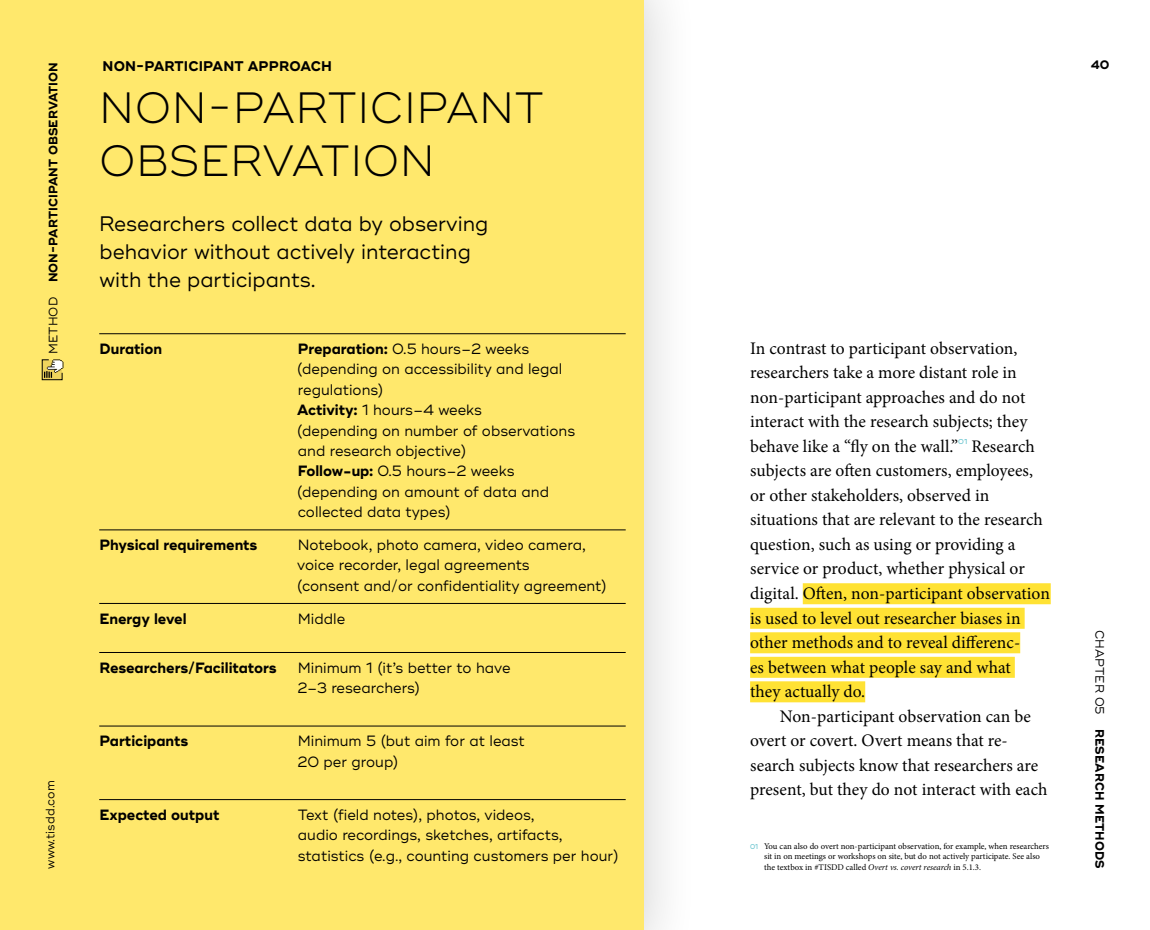
<style>
.page{position:relative;width:1150px;height:930px;background:#fff}
.page>*{position:absolute;margin:0;border:0;box-sizing:border-box;transform-origin:0 0}
._2_Headline_Normal{font:300 43.75px/52.5px "Ridley Grotesk";letter-spacing:.01em;color:#000;scale:.96 1}
._3_Introduction{font:21px/28px "Ridley Grotesk";color:#000;scale:.96 1}
.text_wo__indent{font:17.68px/24.5px "Minion Pro";letter-spacing:.005em;color:#000}
.text_w__indent{font:17.68px/24.5px "Minion Pro";color:#000}
.info_insert_listing{font:14.88px/20.5px "Ridley Grotesk";color:#000;scale:.96 1}
.info_insert_listing-2{font:700 14.88px "Ridley Grotesk";color:#000;scale:.96 1}
._1_Methods_Catchline{font:700 14px "Ridley Grotesk";letter-spacing:.01em;color:#000;scale:.96 1}
.t1{font:700 12.25px "Ridley Grotesk";letter-spacing:.01em;color:#000;scale:.96 1}
.t2{font:12.25px "Ridley Grotesk";letter-spacing:.01em;color:#000;scale:.96 1}
.Footnote{font:8.75px/10.5px "Minion Pro";color:#000}
.text_wo__indent-2{font:500 7.17px "Ridley Grotesk";color:#63c2cd}
.s1{font-weight:400}
.s2{font-weight:700}
.s3{font-family:"Ridley Grotesk";font-weight:500;font-size:7px;color:#63c2cd}
.s4{font-style:italic}
</style>
<div class="page">
<div style="left:0;top:0;width:699px;height:929px;background:#000;opacity:.2"></div>
<div style="left:0;top:0;width:644px;height:929px;background:#ffe86c"></div>
<svg style="left:41px;top:359px;width:22px;height:21px"></svg>
<div style="left:803px;top:583px;width:248px;height:21px;background:#ffe234"></div>
<div style="left:750px;top:607px;width:274px;height:21px;background:#ffe234"></div>
<div style="left:750px;top:632px;width:270px;height:21px;background:#ffe234"></div>
<div style="left:750px;top:656px;width:265px;height:21px;background:#ffe234"></div>
<div style="left:750px;top:681px;width:115px;height:21px;background:#ffe234"></div>
<hr style="left:99px;top:333px;width:527px;height:1px;background:#000">
<hr style="left:99px;top:529px;width:527px;height:1px;background:#000">
<hr style="left:99px;top:603px;width:527px;height:1px;background:#000">
<hr style="left:99px;top:652px;width:527px;height:1px;background:#000">
<hr style="left:99px;top:725px;width:527px;height:1px;background:#000">
<hr style="left:99px;top:799px;width:527px;height:1px;background:#000">
<p class="t1" style="left:46px;top:354px;width:305px;rotate:-90deg"><span class="s1">METHOD</span> NON-PARTICIPANT OBSERVATION</p>
<p class="t2" style="left:43px;top:868px;width:93px;rotate:-90deg">www.tisdd.com</p>
<p class="_1_Methods_Catchline" style="left:103px;top:57px;width:240px">NON-PARTICIPANT APPROACH</p>
<p class="_2_Headline_Normal" style="left:99px;top:83px;width:465px">NON-PARTICIPANT<br>OBSERVATION</p>
<p class="_3_Introduction" style="left:99px;top:210px;width:407px">Researchers collect data by observing behavior without actively interacting with the participants.</p>
<p class="info_insert_listing-2" style="left:99px;top:339px;width:67px">Duration</p>
<p class="info_insert_listing" style="left:297px;top:338px;width:291px"><span class="s2">Preparation:</span> 0.5 hours–2 weeks (depending on accessibility and legal regulations)<br><span class="s2">Activity:</span> 1 hours–4 weeks<br>(depending on number of observations and research objective)<br><span class="s2">Follow-up:</span> 0.5 hours–2 weeks (depending on amount of data and collected data types)</p>
<p class="info_insert_listing-2" style="left:99px;top:535px;width:166px">Physical requirements</p>
<p class="info_insert_listing" style="left:297px;top:534px;width:324px">Notebook, photo camera, video camera, voice recorder, legal agreements<br>(consent and/or confidentiality agreement)</p>
<p class="info_insert_listing-2" style="left:99px;top:609px;width:92px">Energy level</p>
<p class="info_insert_listing" style="left:298px;top:608px;width:51px">Middle</p>
<p class="info_insert_listing-2" style="left:99px;top:658px;width:186px">Researchers/Facilitators</p>
<p class="info_insert_listing" style="left:297px;top:657px;width:224px">Minimum 1 (it’s better to have<br>2–3 researchers)</p>
<p class="info_insert_listing-2" style="left:99px;top:731px;width:94px">Participants</p>
<p class="info_insert_listing" style="left:297px;top:730px;width:238px">Minimum 5 (but aim for at least<br>20 per group)</p>
<p class="info_insert_listing-2" style="left:99px;top:805px;width:127px">Expected output</p>
<p class="info_insert_listing" style="left:298px;top:804px;width:336px">Text (field notes), photos, videos,<br>audio recordings, sketches, artifacts, statistics (e.g., counting customers per hour)</p>
<p class="t1" style="left:1091px;top:58px;width:21px">40</p>
<p class="text_wo__indent" style="left:750px;top:336px;width:279px">In contrast to participant observation, researchers take a more distant role in non-participant approaches and do not interact with the research subjects; they behave like a “fly on the wall.”</p>
<p class="text_wo__indent-2" style="left:958px;top:437px;width:11px">01</p>
<p class="text_wo__indent" style="left:750px;top:434px;width:301px;text-indent:221px">Research subjects are often customers, employees, or other stakeholders, observed in situations that are relevant to the research question, such as using or providing a service or product, whether physical or digital. Often, non-participant observation is used to level out researcher biases in other methods and to reveal differenc-<br>es between what people say and what<br>they actually do.</p>
<p class="text_w__indent" style="left:750px;top:703px;width:299px;text-indent:30px">Non-participant observation can be overt or covert. Overt means that re&shy;search subjects know that researchers are present, but they do not interact with each</p>
<p class="Footnote" style="left:764px;top:840px;width:286px;text-indent:-14px"><span class="s3">01</span> You can also do overt non-participant observation, for example, when researchers sit in on meetings or workshops on site, but do not actively participate. See also the textbox in #TISDD called <span class="s4">Overt vs. covert research</span> in 5.1.3.</p>
<p class="t1" style="left:1107px;top:629px;width:250px;rotate:90deg"><span class="s1">CHAPTER 05</span> RESEARCH METHODS</p>
</div>
